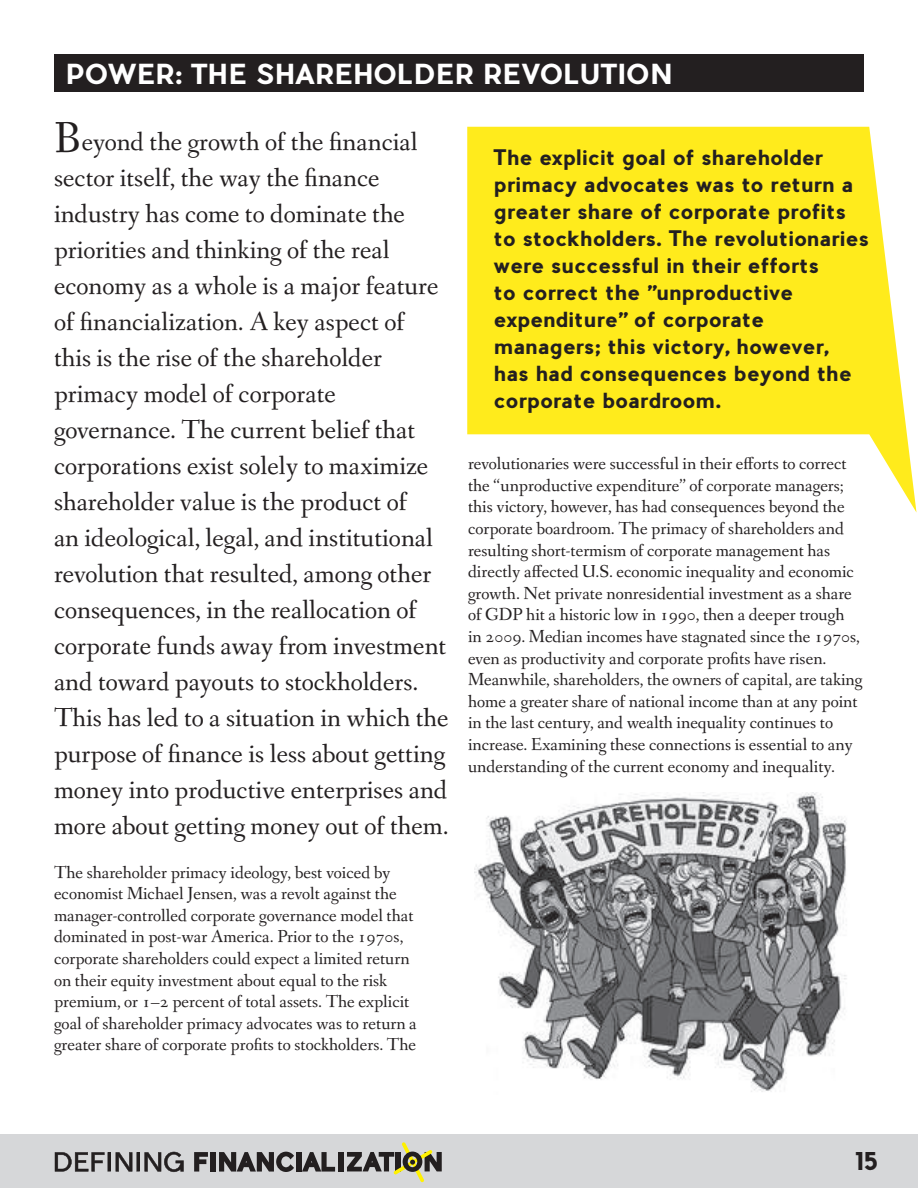
<style>
.page{position:relative;width:918px;height:1188px;background:#fff}
.page>*{position:absolute;margin:0;border:0;box-sizing:border-box;transform-origin:0 0}
.t1{font:27px/36px "Fanwood Text";color:#231f20}
.t2{font:700 27px "Pier Sans";letter-spacing:.025em;color:#fff}
.t3{font:700 24px "Pier Sans";color:#231f20}
.t4{font:700 21px/27px "Pier Sans";letter-spacing:.025em;color:#231f20}
.t5{font:18px/21.6px "Fanwood Text";color:#231f20}
.s1{font-size:45px}
</style>
<div class="page">
<div style="left:0;top:1134px;width:918px;height:54px;background:#d6d7d9"></div>
<svg style="left:194px;top:1152px;width:14px;height:20px"></svg>
<div style="left:210px;top:1152px;width:5px;height:20px;background:#231f20"></div>
<svg style="left:219px;top:1152px;width:75px;height:20px"></svg>
<div style="left:296px;top:1152px;width:5px;height:20px;background:#231f20"></div>
<svg style="left:302px;top:1152px;width:33px;height:20px"></svg>
<div style="left:338px;top:1152px;width:5px;height:19px;background:#231f20"></div>
<svg style="left:347px;top:1142px;width:95px;height:40px"></svg>
<hr style="left:108px;top:1152px;width:3px;height:20px;background:#231f20">
<svg style="left:55px;top:1152px;width:55px;height:20px"></svg>
<svg style="left:116px;top:1152px;width:68px;height:20px"></svg>
<div style="left:54px;top:54px;width:810px;height:38px;background:#231f20"></div>
<svg style="left:467px;top:127px;width:449px;height:385px;fill:#ffeb1c"></svg>
<img style="left:475px;top:792px;width:372px;height:300px">
<h1 class="t2" style="left:66px;top:57px;width:609px">POWER: THE SHAREHOLDER REVOLUTION</h1>
<p class="t1" style="left:54px;top:125px;width:396px"><span class="s1">B</span>eyond the growth of the financial sector itself, the way the finance industry has come to dominate the priorities and thinking of the real economy as a whole is a major feature of financialization. A key aspect of<br>this is the rise of the shareholder primacy model of corporate governance. The current belief that corporations exist solely to maximize shareholder value is the product of<br>an ideological, legal, and institutional revolution that resulted, among other consequences, in the reallocation of corporate funds away from investment and toward payouts to stockholders.<br>This has led to a situation in which the purpose of finance is less about getting money into productive enterprises and more about getting money out of them.</p>
<p class="t5" style="left:54px;top:862px;width:364px">The shareholder primacy ideology, best voiced by economist Michael Jensen, was a revolt against the manager-controlled corporate governance model that dominated in post-war America. Prior to the 1970s, corporate shareholders could expect a limited return on their equity investment about equal to the risk premium, or 1–2 percent of total assets. The explicit goal of shareholder primacy advocates was to return a greater share of corporate profits to stockholders. The</p>
<p class="t4" style="left:494px;top:143px;width:376px">The explicit goal of shareholder primacy advocates was to return a greater share of corporate profits to stockholders. The revolutionaries were successful in their efforts<br>to correct the "unproductive expenditure" of corporate managers; this victory, however,<br>has had consequences beyond the corporate boardroom.</p>
<p class="t5" style="left:468px;top:454px;width:396px">revolutionaries were successful in their efforts to correct the “unproductive expenditure” of corporate managers; this victory, however, has had consequences beyond the corporate boardroom. The primacy of shareholders and resulting short-termism of corporate management has directly affected U.S. economic inequality and economic growth. Net private nonresidential investment as a share of GDP hit a historic low in 1990, then a deeper trough in 2009. Median incomes have stagnated since the 1970s, even as productivity and corporate profits have risen.<br>Meanwhile, shareholders, the owners of capital, are taking home a greater share of national income than at any point in the last century, and wealth inequality continues to increase. Examining these connections is essential to any understanding of the current economy and inequality.</p>
<h2 class="t3" style="left:855px;top:1146px;width:24px">15</h2>
</div>
